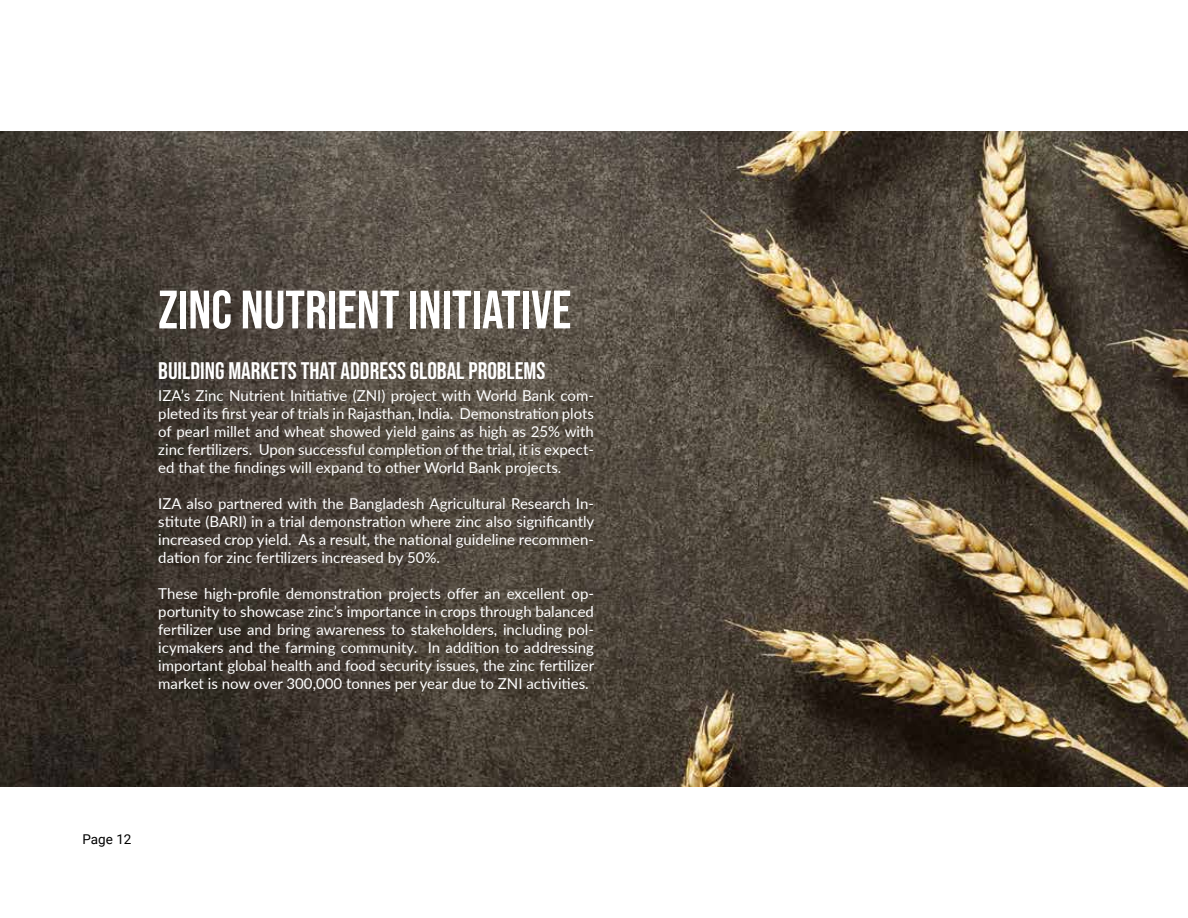
<style>
.page{position:relative;width:1188px;height:918px;background:#fff}
.page>*{position:absolute;margin:0;border:0;box-sizing:border-box;transform-origin:0 0}
.t1{font:54px "Bebas Neue";color:#fff}
.t2{font:24px "Bebas Neue";color:#fff}
.t3{font:15px/18px "Lato";color:#fff;text-align:justify}
.t4{font:13.5px "Roboto";color:#000}
</style>
<div class="page">
<hr style="left:1187px;top:0;width:1px;height:918px;background:#8d8e90">
<img style="left:0;top:132px;width:1188px;height:654px">
<h1 class="t1" style="left:158px;top:279px;width:415px">ZINC NUTRIENT INITIATIVE</h1>
<h2 class="t2" style="left:158px;top:358px;width:389px">BUILDING MARKETS THAT ADDRESS GLOBAL PROBLEMS</h2>
<p class="t3" style="left:158px;top:386px;width:437px">IZA’s Zinc Nutrient Initiative (ZNI) project with World Bank com&shy;pleted its first year of trials in Rajasthan, India. Demonstration plots of pearl millet and wheat showed yield gains as high as 25% with zinc fertilizers. Upon successful completion of the trial, it is expect&shy;ed that the findings will expand to other World Bank projects.</p>
<p class="t3" style="left:158px;top:494px;width:438px">IZA also partnered with the Bangladesh Agricultural Research In&shy;stitute (BARI) in a trial demonstration where zinc also significantly increased crop yield. As a result, the national guideline recommen&shy;dation for zinc fertilizers increased by 50%.</p>
<p class="t3" style="left:158px;top:584px;width:438px">These high-profile demonstration projects offer an excellent op&shy;portunity to showcase zinc’s importance in crops through balanced fertilizer use and bring awareness to stakeholders, including pol&shy;icymakers and the farming community. In addition to addressing important global health and food security issues, the zinc fertilizer market is now over 300,000 tonnes per year due to ZNI activities.</p>
<p class="t4" style="left:82px;top:830px;width:51px">Page 12</p>
</div>
